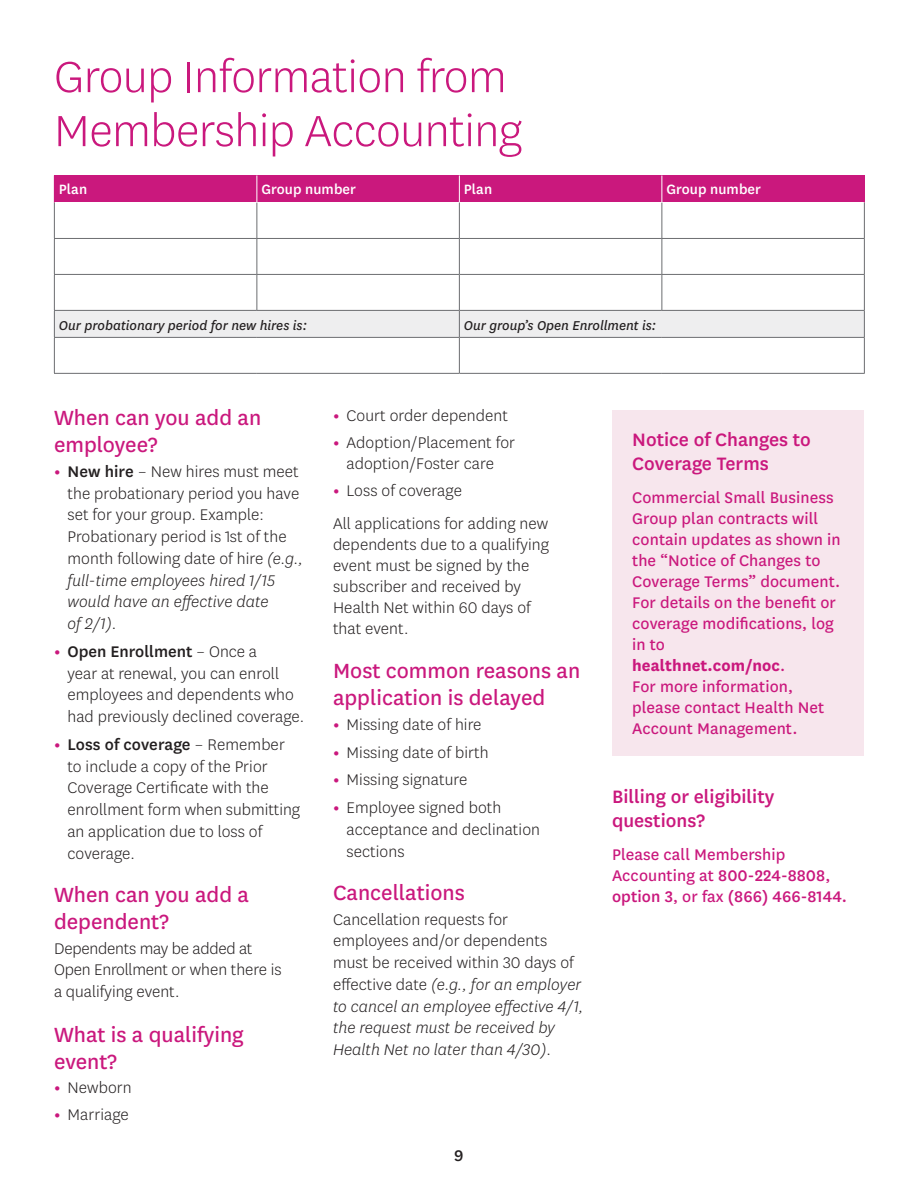
<style>
.page{position:relative;width:918px;height:1188px;background:#fff}
.page>*{position:absolute;margin:0;border:0;box-sizing:border-box;transform-origin:0 0}
.t1{font:300 51px/54px "Centene Sans";letter-spacing:-.01em;color:#ca187d}
.t2{font:24px/27px "Centene Sans";color:#ca187d}
.t3{font:500 21px/24px "Centene Sans";color:#ca187d}
.t4{font:300 18px/21.8px "Centene Sans";letter-spacing:.005em;color:#231f20}
.t5{font:18px/21px "Centene Sans";letter-spacing:.005em;color:#ca187d}
.t6{font:italic 300 18px/21.8px "Centene Sans";letter-spacing:.005em;color:#231f20}
.t7{font:500 18px "Centene Sans";color:#231f20}
.t8{font:500 15.75px "Centene Sans";letter-spacing:.005em;color:#fff}
.t9{font:italic 15px "Centene Sans";color:#231f20}
.s1{font-weight:700;color:#ca187d}
.s2{font-weight:500}
.s3{font-style:italic}
.s4{font-style:normal}
.s5{font-weight:700}
</style>
<div class="page">
<div style="left:54px;top:176px;width:203px;height:26px;background:#ca187d"></div>
<div style="left:257px;top:176px;width:202px;height:26px;background:#ca187d"></div>
<div style="left:459px;top:176px;width:203px;height:26px;background:#ca187d"></div>
<div style="left:662px;top:176px;width:202px;height:26px;background:#ca187d"></div>
<div style="left:54px;top:310px;width:405px;height:27px;background:#eeeeef"></div>
<div style="left:459px;top:310px;width:405px;height:27px;background:#eeeeef"></div>
<svg style="left:459px;top:176px;width:1px;height:26px"></svg>
<hr style="left:256px;top:203px;width:1px;height:35px;background:#6c6d70">
<hr style="left:459px;top:203px;width:1px;height:35px;background:#6c6d70">
<hr style="left:662px;top:203px;width:1px;height:35px;background:#6c6d70">
<hr style="left:54px;top:238px;width:203px;height:1px;background:#6c6d70">
<hr style="left:257px;top:238px;width:202px;height:1px;background:#6c6d70">
<hr style="left:256px;top:239px;width:1px;height:35px;background:#6c6d70">
<hr style="left:459px;top:238px;width:203px;height:1px;background:#6c6d70">
<hr style="left:459px;top:239px;width:1px;height:35px;background:#6c6d70">
<hr style="left:662px;top:238px;width:203px;height:1px;background:#6c6d70">
<hr style="left:662px;top:239px;width:1px;height:35px;background:#6c6d70">
<hr style="left:54px;top:274px;width:203px;height:1px;background:#6c6d70">
<hr style="left:257px;top:274px;width:202px;height:1px;background:#6c6d70">
<hr style="left:256px;top:275px;width:1px;height:35px;background:#6c6d70">
<hr style="left:459px;top:274px;width:203px;height:1px;background:#6c6d70">
<hr style="left:459px;top:275px;width:1px;height:35px;background:#6c6d70">
<hr style="left:662px;top:274px;width:203px;height:1px;background:#6c6d70">
<hr style="left:662px;top:275px;width:1px;height:35px;background:#6c6d70">
<svg style="left:459px;top:311px;width:1px;height:26px"></svg>
<hr style="left:459px;top:338px;width:1px;height:35px;background:#6c6d70">
<hr style="left:54px;top:203px;width:1px;height:35px;background:#6c6d70">
<hr style="left:864px;top:203px;width:1px;height:35px;background:#6c6d70">
<hr style="left:54px;top:239px;width:1px;height:35px;background:#6c6d70">
<hr style="left:864px;top:239px;width:1px;height:35px;background:#6c6d70">
<hr style="left:54px;top:275px;width:1px;height:35px;background:#6c6d70">
<hr style="left:864px;top:275px;width:1px;height:35px;background:#6c6d70">
<hr style="left:54px;top:338px;width:1px;height:35px;background:#6c6d70">
<hr style="left:864px;top:338px;width:1px;height:35px;background:#6c6d70">
<hr style="left:54px;top:373px;width:203px;height:1px;background:#6c6d70">
<hr style="left:257px;top:373px;width:202px;height:1px;background:#6c6d70">
<hr style="left:459px;top:373px;width:203px;height:1px;background:#6c6d70">
<hr style="left:662px;top:373px;width:203px;height:1px;background:#6c6d70">
<svg style="left:864px;top:176px;width:1px;height:27px"></svg>
<svg style="left:256px;top:176px;width:1px;height:27px"></svg>
<svg style="left:662px;top:176px;width:1px;height:27px"></svg>
<svg style="left:54px;top:311px;width:1px;height:26px"></svg>
<svg style="left:864px;top:311px;width:1px;height:26px"></svg>
<hr style="left:54px;top:310px;width:203px;height:1px;background:#6c6d70">
<hr style="left:257px;top:310px;width:202px;height:1px;background:#6c6d70">
<hr style="left:459px;top:310px;width:203px;height:1px;background:#6c6d70">
<hr style="left:662px;top:310px;width:203px;height:1px;background:#6c6d70">
<hr style="left:54px;top:337px;width:203px;height:1px;background:#6c6d70">
<hr style="left:257px;top:337px;width:202px;height:1px;background:#6c6d70">
<hr style="left:459px;top:337px;width:203px;height:1px;background:#6c6d70">
<hr style="left:662px;top:337px;width:203px;height:1px;background:#6c6d70">
<div style="left:612px;top:410px;width:252px;height:346px;background:#f7e6ed"></div>
<h3 class="t1" style="left:54px;top:48px;width:470px">Group Information from<br>Membership Accounting</h3>
<p class="t8" style="left:59px;top:179px;width:30px">Plan</p>
<p class="t8" style="left:261px;top:179px;width:96px">Group number</p>
<p class="t8" style="left:464px;top:179px;width:30px">Plan</p>
<p class="t8" style="left:666px;top:179px;width:96px">Group number</p>
<p class="t9" style="left:59px;top:315px;width:250px">Our probationary period for new hires is:</p>
<p class="t9" style="left:464px;top:315px;width:194px">Our group’s Open Enrollment is:</p>
<h4 class="t2" style="left:54px;top:403px;width:209px">When can you add an employee?</h4>
<p class="t4" style="left:68px;top:460px;width:237px;text-indent:-14px"><span class="s1">•</span> <span class="s2">New hire</span> – New hires must meet the probationary period you have set for your group. Example:<br>Probationary period is 1st of the month following date of hire <span class="s3">(e.g., full-time employees hired 1/15 would have an effective date<br>of 2/1)</span>.</p>
<p class="t4" style="left:68px;top:640px;width:238px;text-indent:-14px"><span class="s1">•</span> <span class="s2">Open Enrollment</span> – Once a<br>year at renewal, you can enroll employees and dependents who had previously declined coverage.</p>
<p class="t4" style="left:68px;top:733px;width:234px;text-indent:-14px"><span class="s1">•</span> <span class="s2">Loss of coverage</span> – Remember to include a copy of the Prior<br>Coverage Certificate with the enrollment form when submitting an application due to loss of coverage.</p>
<h4 class="t2" style="left:54px;top:880px;width:197px">When can you add a dependent?</h4>
<p class="t4" style="left:54px;top:937px;width:229px">Dependents may be added at<br>Open Enrollment or when there is a qualifying event.</p>
<h4 class="t2" style="left:54px;top:1019px;width:191px">What is a qualifying event?</h4>
<p class="t4" style="left:54px;top:1076px;width:79px"><span class="s1">•</span> Newborn</p>
<p class="t4" style="left:54px;top:1103px;width:76px"><span class="s1">•</span> Marriage</p>
<p class="t4" style="left:333px;top:404px;width:176px"><span class="s1">•</span> Court order dependent</p>
<p class="t4" style="left:333px;top:431px;width:184px;line-height:21px;text-align:center"><span class="s1">•</span> Adoption/Placement for adoption/Foster care</p>
<p class="t4" style="left:333px;top:479px;width:130px"><span class="s1">•</span> Loss of coverage</p>
<p class="t4" style="left:333px;top:512px;width:218px;line-height:21px">All applications for adding new dependents due to a qualifying event must be signed by the subscriber and received by<br>Health Net within 60 days of that event.</p>
<h4 class="t2" style="left:333px;top:656px;width:249px">Most common reasons an application is delayed</h4>
<p class="t4" style="left:333px;top:713px;width:150px"><span class="s1">•</span> Missing date of hire</p>
<p class="t4" style="left:333px;top:741px;width:157px"><span class="s1">•</span> Missing date of birth</p>
<p class="t4" style="left:333px;top:768px;width:136px"><span class="s1">•</span> Missing signature</p>
<p class="t4" style="left:346px;top:796px;width:195px;text-indent:-14px"><span class="s1">•</span> Employee signed both acceptance and declination sections</p>
<h4 class="t2" style="left:333px;top:878px;width:133px">Cancellations</h4>
<p class="t6" style="left:333px;top:908px;width:252px"><span class="s4">Cancellation requests for employees and/or dependents must be received within 30 days of effective date</span> (e.g., for an employer to cancel an employee effective 4/1, the request must be received by<br>Health Net no later than 4/30)<span class="s4">.</span></p>
<p class="t7" style="left:454px;top:1143px;width:11px">9</p>
<h4 class="t3" style="left:632px;top:427px;width:180px">Notice of Changes to<br>Coverage Terms</h4>
<p class="t5" style="left:632px;top:486px;width:210px">Commercial Small Business<br>Group plan contracts will contain updates as shown in the “Notice of Changes to<br>Coverage Terms” document.<br>For details on the benefit or coverage modifications, log in to<br><span class="s5">healthnet.com/noc</span>.<br>For more information, please contact Health Net<br>Account Management.</p>
<h4 class="t3" style="left:612px;top:783px;width:164px">Billing or eligibility questions?</h4>
<p class="t5" style="left:612px;top:843px;width:237px">Please call Membership<br>Accounting at <span class="s2">800-224-8808</span>, <span class="s2">option 3</span>, or fax <span class="s2">(866) 466-8144.</span></p>
</div>
